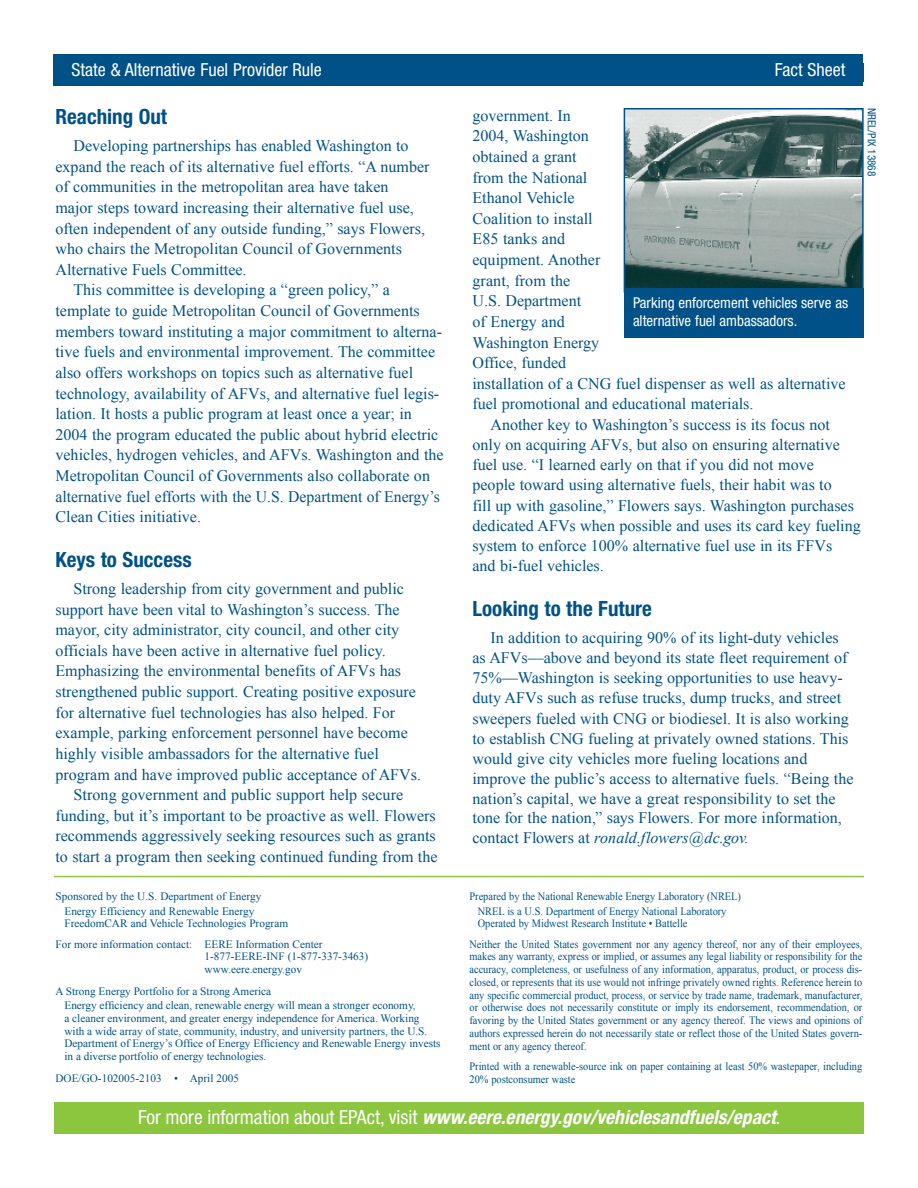
<style>
.page{position:relative;width:918px;height:1188px;background:#fff}
.page>*{position:absolute;margin:0;border:0;box-sizing:border-box;transform-origin:0 0}
.Headers{font:700 condensed 21px "Helvetica Neue LT Std";color:#005187}
.t1{font:italic 700 condensed 19.5px "Helvetica Neue LT Std";color:#fff}
.t2{font:condensed 18px "Helvetica Neue LT Std";color:#fff}
.Base_Text{font:16.05px/20.7px "Times New Roman";color:#005187}
.Captions{font:condensed 15px/18px "Helvetica Neue LT Std";color:#fff}
.Captions-2{font:11.25px/12.8px "Times New Roman";color:#005187;scale:.92 1}
.Captions-3{font:11.25px/12.8px "Times New Roman";color:#005187}
.Sidebar_text{font:condensed 11.25px "Helvetica Neue LT Std";color:#005187}
.s1{font-style:italic}
.s2{font-weight:400;font-style:normal}
</style>
<div class="page">
<div style="left:53px;top:54px;width:810px;height:32px;background:#005187"></div>
<div style="left:54px;top:1103px;width:810px;height:31px;background:#8bc63e"></div>
<hr style="left:54px;top:876px;width:810px;height:1px;background:#8bc63e">
<img style="left:627px;top:111px;width:234px;height:177px">
<div style="left:624px;top:108px;width:240px;height:185px;border:2px solid #005187"></div>
<div style="left:624px;top:288px;width:240px;height:49px;background:#005187"></div>
<p class="t2" style="left:71px;top:59px;width:252px">State &amp; Alternative Fuel Provider Rule</p>
<p class="t2" style="left:775px;top:59px;width:72px">Fact Sheet</p>
<p class="Headers" style="left:56px;top:104px;width:113px">Reaching Out</p>
<p class="Base_Text" style="left:56px;top:135px;width:376px;text-indent:18px">Developing partnerships has enabled Washington to expand the reach of its alternative fuel efforts. “A number of communities in the metropolitan area have taken major steps toward increasing their alternative fuel use, often independent of any outside funding,” says Flowers, who chairs the Metropolitan Council of Governments Alternative Fuels Committee.</p>
<p class="Base_Text" style="left:56px;top:280px;width:390px;text-indent:18px">This committee is developing a “green policy,” a template to guide Metropolitan Council of Governments members toward instituting a major commitment to alterna&shy;tive fuels and environmental improvement. The committee also offers workshops on topics such as alternative fuel technology, availability of AFVs, and alternative fuel legis&shy;lation. It hosts a public program at least once a year; in 2004 the program educated the public about hybrid electric vehicles, hydrogen vehicles, and AFVs. Washington and the Metropolitan Council of Governments also collaborate on alternative fuel efforts with the U.S. Department of Energy’s Clean Cities initiative.</p>
<p class="Headers" style="left:56px;top:547px;width:138px">Keys to Success</p>
<p class="Base_Text" style="left:56px;top:578px;width:367px;text-indent:18px">Strong leadership from city government and public support have been vital to Washington’s success. The mayor, city administrator, city council, and other city officials have been active in alternative fuel policy.<br>Emphasizing the environmental benefits of AFVs has strengthened public support. Creating positive exposure for alternative fuel technologies has also helped. For example, parking enforcement personnel have become highly visible ambassadors for the alternative fuel program and have improved public acceptance of AFVs.</p>
<p class="Base_Text" style="left:56px;top:784px;width:384px;text-indent:18px">Strong government and public support help secure funding, but it’s important to be proactive as well. Flowers recommends aggressively seeking resources such as grants to start a program then seeking continued funding from the</p>
<p class="Sidebar_text" style="left:878px;top:108px;width:70px;rotate:90deg">NREL/PIX 13868</p>
<p class="Base_Text" style="left:472px;top:105px;width:375px">government. In<br>2004, Washington<br>obtained a grant<br>from the National<br>Ethanol Vehicle<br>Coalition to install<br>E85 tanks and<br>equipment. Another<br>grant, from the<br>U.S. Department<br>of Energy and<br>Washington Energy<br>Office, funded<br>installation of a CNG fuel dispenser as well as alternative fuel promotional and educational materials.</p>
<p class="Base_Text" style="left:472px;top:414px;width:390px;line-height:20.2px;text-indent:18px">Another key to Washington’s success is its focus not only on acquiring AFVs, but also on ensuring alternative fuel use. “I learned early on that if you did not move<br>people toward using alternative fuels, their habit was to<br>fill up with gasoline,” Flowers says. Washington purchases dedicated AFVs when possible and uses its card key fueling system to enforce 100% alternative fuel use in its FFVs<br>and bi-fuel vehicles.</p>
<p class="Headers" style="left:472px;top:596px;width:181px">Looking to the Future</p>
<p class="Base_Text" style="left:472px;top:627px;width:383px;line-height:20.1px;text-indent:18px">In addition to acquiring 90% of its light-duty vehicles as AFVs—above and beyond its state fleet requirement of 75%—Washington is seeking opportunities to use heavy&shy;duty AFVs such as refuse trucks, dump trucks, and street sweepers fueled with CNG or biodiesel. It is also working to establish CNG fueling at privately owned stations. This would give city vehicles more fueling locations and improve the public’s access to alternative fuels. “Being the nation’s capital, we have a great responsibility to set the tone for the nation,” says Flowers. For more information, contact Flowers at <span class="s1">ronald.flowers@dc.gov</span>.</p>
<p class="Captions" style="left:633px;top:294px;width:217px">Parking enforcement vehicles serve as alternative fuel ambassadors.</p>
<p class="Captions-3" style="left:56px;top:890px;width:207px">Sponsored by the U.S. Department of Energy</p>
<p class="Captions-3" style="left:64px;top:904px;width:191px">Energy Efficiency and Renewable Energy</p>
<p class="Captions-3" style="left:64px;top:917px;width:225px">FreedomCAR and Vehicle Technologies Program</p>
<p class="Captions-3" style="left:205px;top:937px;width:165px;text-indent:-149px">For more information contact: EERE Information Center<br>1-877-EERE-INF (1-877-337-3463) www.eere.energy.gov</p>
<p class="Captions-3" style="left:56px;top:984px;width:217px">A Strong Energy Portfolio for a Strong America</p>
<p class="Captions-3" style="left:64px;top:999px;width:378px">Energy efficiency and clean, renewable energy will mean a stronger economy,<br>a cleaner environment, and greater energy independence for America. Working with a wide array of state, community, industry, and university partners, the U.S.<br>Department of Energy’s Office of Energy Efficiency and Renewable Energy invests in a diverse portfolio of energy technologies.</p>
<p class="Captions-3" style="left:56px;top:1071px;width:185px">DOE/GO-102005-2103 • April 2005</p>
<p class="t1" style="left:138px;top:1105px;width:644px"><span class="s2">For more information about EPAct, visit</span> www.eere.energy.gov/vehiclesandfuels/epact<span class="s2">.</span></p>
<p class="Captions-2" style="left:470px;top:890px;width:297px">Prepared by the National Renewable Energy Laboratory (NREL)</p>
<p class="Captions-2" style="left:478px;top:904px;width:272px">NREL is a U.S. Department of Energy National Laboratory<br>Operated by Midwest Research Institute • Battelle</p>
<p class="Captions-2" style="left:470px;top:937px;width:429px;text-align:justify">Neither the United States government nor any agency thereof, nor any of their employees, makes any warranty, express or implied, or assumes any legal liability or responsibility for the accuracy, completeness, or usefulness of any information, apparatus, product, or process dis&shy;closed, or represents that its use would not infringe privately owned rights. Reference herein to any specific commercial product, process, or service by trade name, trademark, manufacturer, or otherwise does not necessarily constitute or imply its endorsement, recommendation, or favoring by the United States government or any agency thereof. The views and opinions of authors expressed herein do not necessarily state or reflect those of the United States govern&shy;ment or any agency thereof.</p>
<p class="Captions-2" style="left:470px;top:1059px;width:429px">Printed with a renewable-source ink on paper containing at least 50% wastepaper, including<br>20% postconsumer waste</p>
</div>
